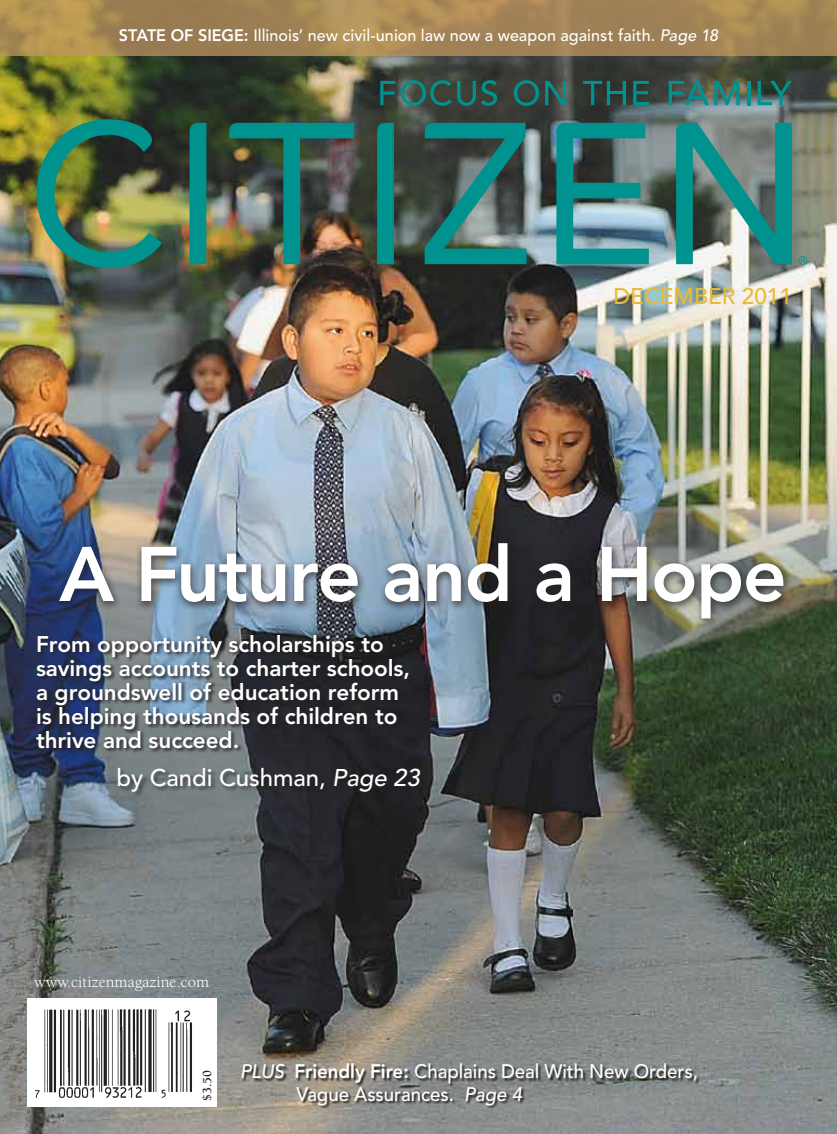
<style>
.page{position:relative;width:837px;height:1134px;background:#fff}
.page>*{position:absolute;margin:0;border:0;box-sizing:border-box;transform-origin:0 0}
.t1{font:800 76.5px "Avenir";letter-spacing:-.02em;color:#fff}
.t2{font:500 24px "Avenir";letter-spacing:-.005em;color:#fff}
.t3{font:800 22.5px/24px "Avenir";letter-spacing:-.005em;color:#fff}
.t4{font:500 22.5px "Avenir";color:#e9ba39}
.t5{font:500 19.5px/22.5px "Avenir";letter-spacing:-.005em;color:#fff;scale:.96 1}
.t6{font:500 16.5px "Avenir";color:#fff}
.t7{font:16.5px "Berkeley";color:#fff}
.t8{font:700 12.75px "Berkeley";color:#231f20}
.s1{font-weight:800}
.s2{font-style:italic}
</style>
<div class="page">
<img style="left:0;top:56px;width:837px;height:1078px">
<svg style="left:0;top:0;width:837px;height:56px;background:#a58655"></svg>
<img style="left:27px;top:999px;width:189px;height:108px">
<div style="left:242px;top:1064px;width:459px;height:45px;background:#231f20;opacity:.95"></div>
<div style="left:53px;top:538px;width:740px;height:91px;background:#231f20;opacity:.65"></div>
<div style="left:35px;top:633px;width:380px;height:121px;background:#231f20;opacity:.7"></div>
<div style="left:118px;top:768px;width:309px;height:30px;background:#231f20;opacity:.65"></div>
<svg style="left:380px;top:80px;width:117px;height:26px;background:#2d5b54"></svg>
<svg style="left:514px;top:80px;width:25px;height:26px"></svg>
<svg style="left:545px;top:81px;width:21px;height:24px"></svg>
<svg style="left:583px;top:81px;width:43px;height:24px"></svg>
<svg style="left:633px;top:81px;width:17px;height:24px"></svg>
<svg style="left:669px;top:81px;width:71px;height:24px;background:#3c746c"></svg>
<hr style="left:747px;top:81px;width:3px;height:24px;background:#00928f">
<svg style="left:758px;top:81px;width:34px;height:24px"></svg>
<div style="left:190px;top:123px;width:16px;height:141px;background:#00928f"></div>
<div style="left:377px;top:123px;width:17px;height:141px;background:#00928f"></div>
<img style="left:229px;top:123px;width:125px;height:141px">
<img style="left:37px;top:119px;width:125px;height:149px">
<svg style="left:425px;top:123px;width:102px;height:141px;background:#356f6b"></svg>
<svg style="left:556px;top:123px;width:93px;height:141px;background:#408a8c"></svg>
<svg style="left:676px;top:123px;width:116px;height:141px;background:#488c87"></svg>
<svg style="left:798px;top:256px;width:9px;height:9px"></svg>
<p class="t6" style="left:119px;top:26px;width:601px"><span class="s1">STATE OF SIEGE:</span> Illinois’ new civil-union law now a weapon against faith. <span class="s2">Page 18</span></p>
<p class="t4" style="left:614px;top:283px;width:180px">DECEMBEr 2011</p>
<h1 class="t1" style="left:59px;top:529px;width:729px">A Future and a Hope</h1>
<p class="t3" style="left:36px;top:632px;width:376px">From opportunity scholarships to savings accounts to charter schools, a groundswell of education reform is helping thousands of children to thrive and succeed.</p>
<p class="t2" style="left:117px;top:764px;width:305px">by Candi Cushman, <span class="s2">Page 23</span></p>
<p class="t7" style="left:34px;top:973px;width:177px">www.citizenmagazine.com</p>
<p class="t8" style="left:200px;top:1101px;width:32px;rotate:-90deg">$3.50</p>
<p class="t5" style="left:297px;top:1061px;width:420px;text-indent:-57px"><span class="s2">PLUS</span> <span class="s1">Friendly Fire:</span> Chaplains Deal With New Orders,<br>Vague Assurances. <span class="s2">Page 4</span></p>
</div>
